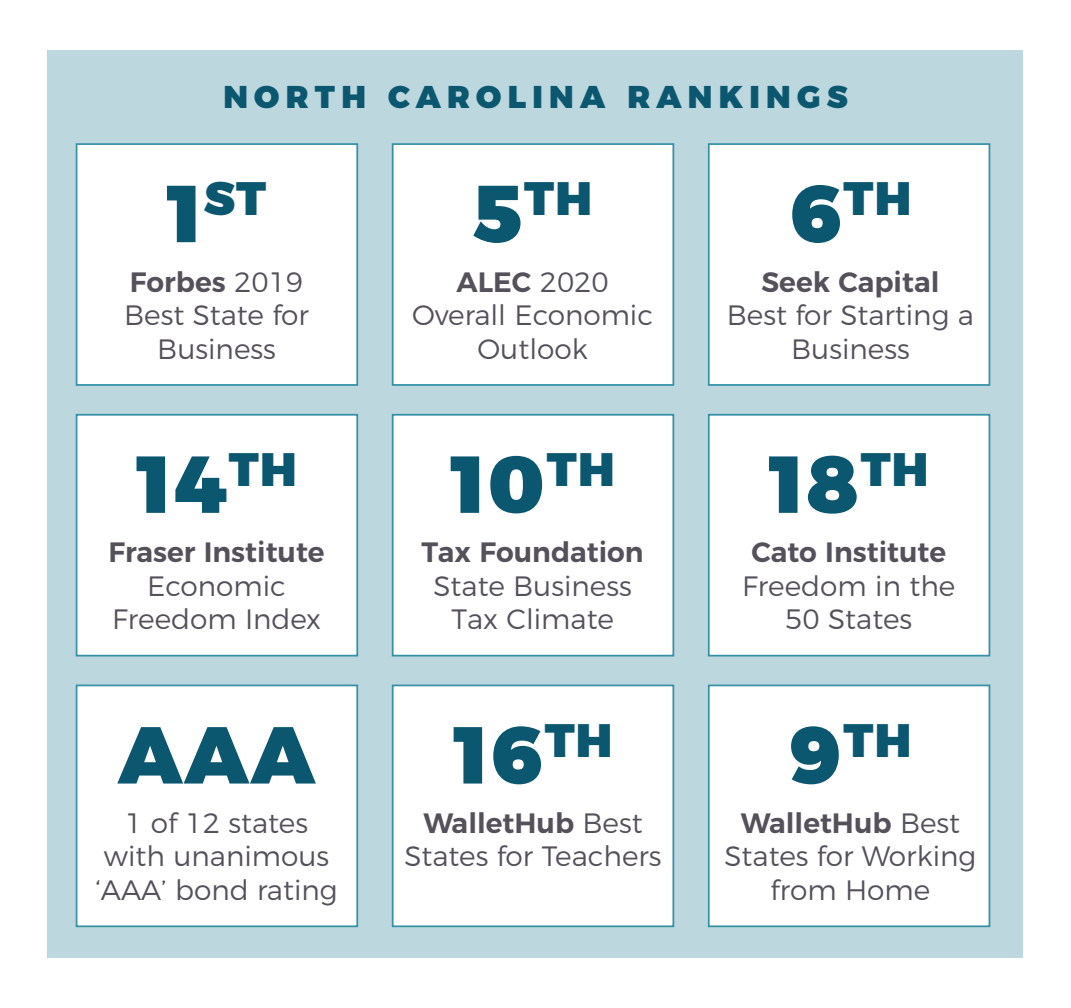
<style>
.page{position:relative;width:1071px;height:1008px;background:#fff}
.page>*{position:absolute;margin:0;border:0;box-sizing:border-box;transform-origin:0 0}
.t1{font:900 80.5px "Montserrat";letter-spacing:.025em;color:#0c5770}
.t2{font:900 46.9px "Montserrat";letter-spacing:.025em;color:#0c5770}
.t3{font:900 31.5px "Montserrat";letter-spacing:.2em;color:#0c5770}
.t4{font:300 28px/33.6px "Montserrat";color:#54515b;text-align:center}
.t5{font:600 28px "Montserrat";color:#54515b}
.s1{font-size:80.5px}
.s2{font-weight:600}
</style>
<div class="page">
<div style="left:48px;top:50px;width:975px;height:908px;background:#bcd7de"></div>
<div style="left:76px;top:414px;width:282px;height:243px;background:#fff;border:2px solid #3691a7"></div>
<div style="left:392px;top:414px;width:282px;height:243px;background:#fff;border:2px solid #3691a7"></div>
<div style="left:708px;top:414px;width:282px;height:243px;background:#fff;border:2px solid #3691a7"></div>
<div style="left:76px;top:685px;width:282px;height:242px;background:#fff;border:2px solid #3691a7"></div>
<div style="left:392px;top:685px;width:282px;height:242px;background:#fff;border:2px solid #3691a7"></div>
<div style="left:708px;top:685px;width:282px;height:242px;background:#fff;border:2px solid #3691a7"></div>
<div style="left:76px;top:143px;width:282px;height:243px;background:#fff;border:2px solid #3691a7"></div>
<div style="left:392px;top:143px;width:282px;height:243px;background:#fff;border:2px solid #3691a7"></div>
<div style="left:708px;top:143px;width:282px;height:243px;background:#fff;border:2px solid #3691a7"></div>
<p class="t3" style="left:223px;top:71px;width:626px">NORTH CAROLINA RANKINGS</p>
<p class="t2" style="left:167px;top:159px;width:101px"><span class="s1">1</span>ST</p>
<p class="t4" style="left:124px;top:262px;width:186px"><span class="s2">Forbes</span> 2019<br>Best State for<br>Business</p>
<p class="t1" style="left:136px;top:417px;width:162px">14<sup>TH</sup></p>
<p class="t4" style="left:109px;top:533px;width:218px"><span class="s2">Fraser Institute<br></span>Economic<br>Freedom Index</p>
<p class="t1" style="left:118px;top:687px;width:198px">AAA</p>
<p class="t4" style="left:95px;top:804px;width:244px">1 of 12 states with unanimous ‘AAA’ bond rating</p>
<p class="t2" style="left:473px;top:159px;width:121px"><span class="s1">5</span>TH</p>
<p class="t4" style="left:412px;top:262px;width:242px"><span class="s2">ALEC</span> 2020<br>Overall Economic<br>Outlook</p>
<p class="t1" style="left:450px;top:417px;width:166px">10<sup>TH</sup></p>
<p class="t4" style="left:422px;top:533px;width:224px"><span class="s2">Tax Foundation<br></span>State Business<br>Tax Climate</p>
<p class="t1" style="left:453px;top:687px;width:161px">16<sup>TH</sup></p>
<p class="t4" style="left:404px;top:804px;width:259px"><span class="s2">WalletHub</span> Best<br>States for Teachers</p>
<p class="t2" style="left:789px;top:159px;width:124px"><span class="s1">6</span>TH</p>
<p class="t5" style="left:761px;top:259px;width:179px">Seek Capital</p>
<p class="t4" style="left:727px;top:296px;width:249px">Best for Starting a<br>Business</p>
<p class="t1" style="left:769px;top:417px;width:161px">18<sup>TH</sup></p>
<p class="t4" style="left:742px;top:533px;width:215px"><span class="s2">Cato Institute<br></span>Freedom in the<br>50 States</p>
<p class="t2" style="left:789px;top:701px;width:124px"><span class="s1">9</span>TH</p>
<p class="t4" style="left:725px;top:804px;width:253px"><span class="s2">WalletHub</span> Best<br>States for Working from Home</p>
</div>
